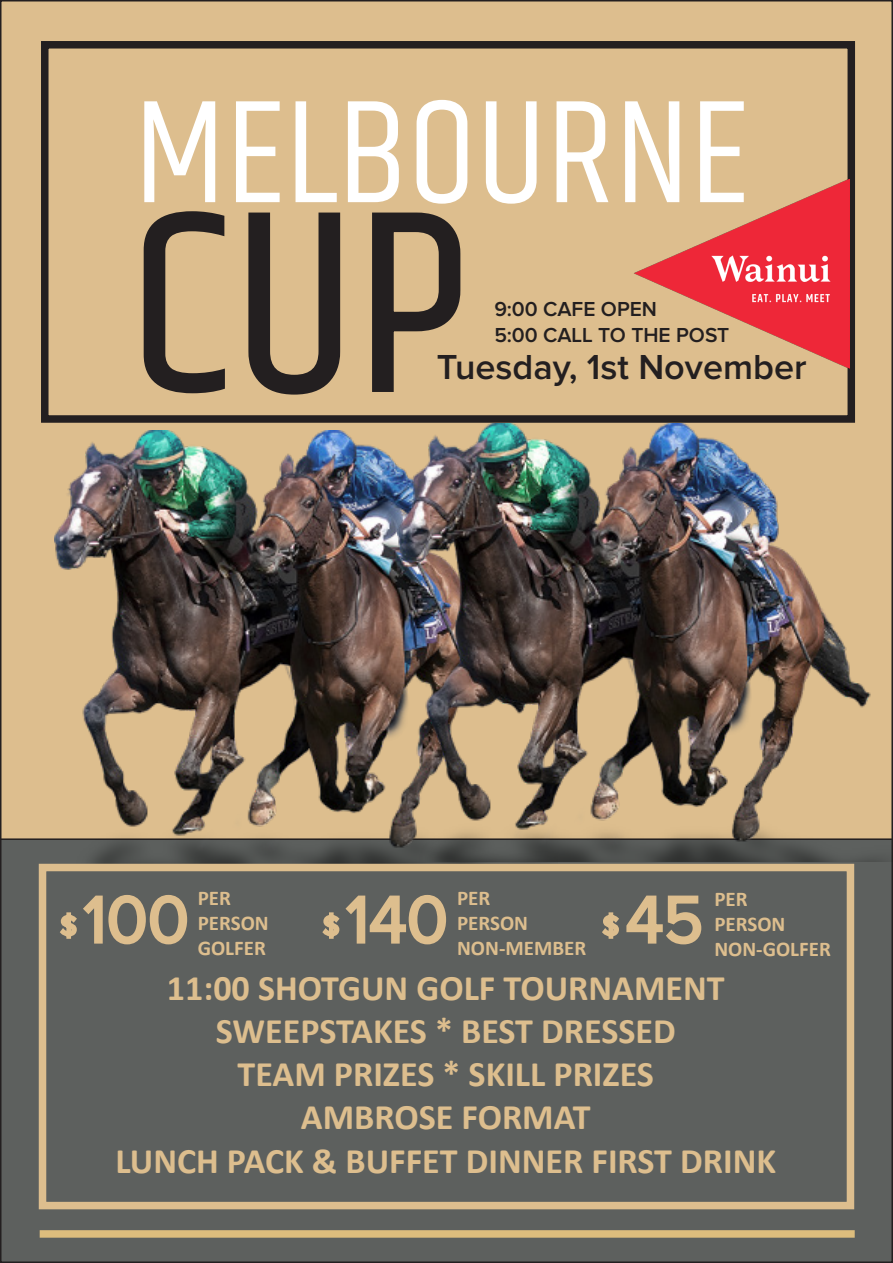
<style>
.page{position:relative;width:893px;height:1263px;background:#fff}
.page>*{position:absolute;margin:0;border:0;box-sizing:border-box;transform-origin:0 0}
.t1{font:262.5px "Khand";color:#231f20}
.t2{font:150px "Khand";color:#fff}
.t3{font:67.5px "Proxima Nova";color:#ddbe8e}
.t4{font:700 36px "Calibri";color:#ddbe8e}
.t5{font:600 36px "Proxima Nova";color:#231f20}
.t6{font:700 21px "Calibri";color:#ddbe8e}
.t7{font:600 21px "Proxima Nova";color:#231f20}
</style>
<div class="page">
<div style="left:1px;top:1px;width:891px;height:840px;background:#ddbe8e"></div>
<div style="left:1px;top:839px;width:891px;height:423px;background:#5d605e"></div>
<div style="left:41px;top:41px;width:814px;height:382px;border:8px solid #231f20"></div>
<svg style="left:143px;top:211px;width:82px;height:183px"></svg>
<svg style="left:248px;top:212px;width:93px;height:183px"></svg>
<svg style="left:372px;top:212px;width:89px;height:180px"></svg>
<img style="left:55px;top:430px;width:502px;height:434px">
<img style="left:397px;top:424px;width:496px;height:437px">
<div style="left:39px;top:864px;width:815px;height:345px;border:8px solid #ddbe8e"></div>
<svg style="left:60px;top:894px;width:128px;height:51px"></svg>
<div style="left:40px;top:1230px;width:815px;height:8px;background:#ddbd7d"></div>
<svg style="left:602px;top:895px;width:100px;height:50px"></svg>
<img style="left:634px;top:178px;width:215px;height:190px">
<svg style="left:322px;top:894px;width:125px;height:51px"></svg>
<p class="t2" style="left:134px;top:62px;width:617px">MELBOURNE</p>
<p class="t1" style="left:130px;top:146px;width:342px">CUP</p>
<p class="t7" style="left:494px;top:300px;width:164px">9:00 CAFE OPEN</p>
<p class="t7" style="left:494px;top:325px;width:237px">5:00 CALL TO THE POST</p>
<p class="t5" style="left:437px;top:351px;width:371px">Tuesday, 1st November</p>
<p class="t3" style="left:84px;top:889px;width:107px">100</p>
<p class="t6" style="left:198px;top:883px;width:35px">PER</p>
<p class="t3" style="left:346px;top:889px;width:103px">140</p>
<p class="t6" style="left:457px;top:883px;width:35px">PER</p>
<p class="t3" style="left:626px;top:889px;width:79px">45</p>
<p class="t6" style="left:714px;top:884px;width:35px">PER</p>
<p class="t6" style="left:198px;top:908px;width:73px">PERSON</p>
<p class="t6" style="left:198px;top:933px;width:70px">GOLFER</p>
<p class="t4" style="left:167px;top:962px;width:559px">11:00 SHOTGUN GOLF TOURNAMENT</p>
<p class="t4" style="left:216px;top:1005px;width:461px">SWEEPSTAKES * BEST DRESSED</p>
<p class="t4" style="left:238px;top:1049px;width:418px">TEAM PRIZES * SKILL PRIZES</p>
<p class="t4" style="left:301px;top:1092px;width:291px">AMBROSE FORMAT</p>
<p class="t4" style="left:115px;top:1135px;width:662px">LUNCH PACK &amp; BUFFET DINNER FIRST DRINK</p>
<p class="t6" style="left:457px;top:908px;width:73px">PERSON</p>
<p class="t6" style="left:457px;top:933px;width:131px">NON-MEMBER</p>
<p class="t6" style="left:714px;top:909px;width:73px">PERSON</p>
<p class="t6" style="left:714px;top:934px;width:118px">NON-GOLFER</p>
</div>
